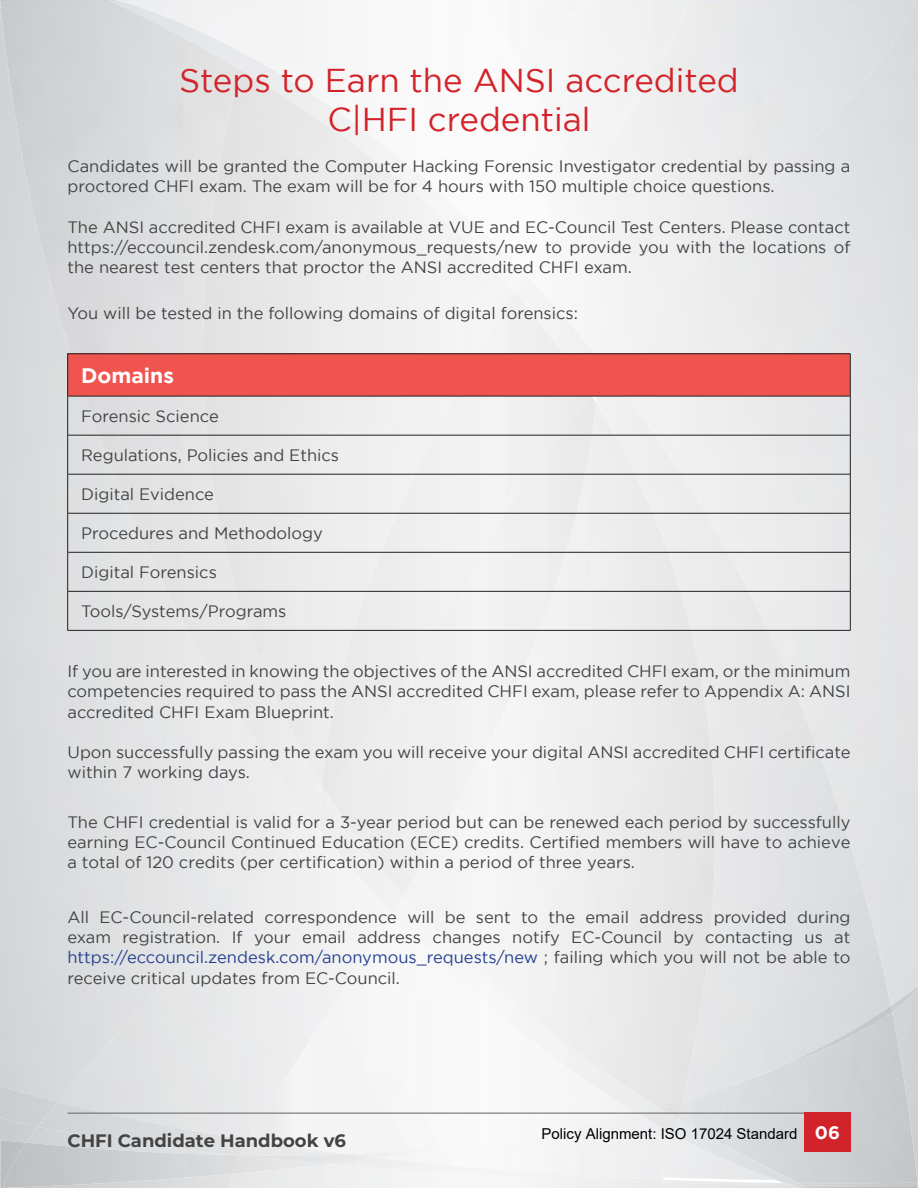
<style>
.page{position:relative;width:918px;height:1188px;background:#fff}
.page>*{position:absolute;margin:0;border:0;box-sizing:border-box;transform-origin:0 0}
.t1{font:33px/39.6px "Gotham";color:#d2232a;text-align:center}
.t2{font:700 21px "Gotham";color:#fff}
.t3{font:700 18px "Montserrat";color:#434343}
.t4{font:700 18px "Gotham";color:#fff}
.t5{font:16.5px/20.2px "Gotham";color:#434343;text-align:justify}
.t6{font:15px "Arial";color:#000}
.s1{color:#25408f}
</style>
<div class="page">
<div style="left:1px;top:0;width:514px;height:785px;background:#f0f0f0"></div>
<img style="left:48px;top:1px;width:274px;height:799px">
<div style="left:0;top:270px;width:99px;height:816px;background:#d8dbdd"></div>
<div style="left:96px;top:429px;width:52px;height:387px;background:#e1e3e3"></div>
<div style="left:145px;top:547px;width:52px;height:269px;background:#e6e6e7"></div>
<div style="left:194px;top:643px;width:51px;height:173px;background:#eae9ea"></div>
<div style="left:243px;top:723px;width:51px;height:93px;background:#ececec"></div>
<img style="left:292px;top:793px;width:17px;height:23px">
<div style="left:0;top:1px;width:48px;height:271px;background:#d0d3d5"></div>
<img style="left:108px;top:0;width:418px;height:293px">
<img style="left:111px;top:1px;width:5px;height:68px">
<img style="left:116px;top:0;width:410px;height:275px">
<img style="left:120px;top:1px;width:137px;height:52px">
<div style="left:327px;top:337px;width:264px;height:514px;background:#ededed"></div>
<img style="left:319px;top:793px;width:48px;height:36px">
<div style="left:339px;top:829px;width:28px;height:124px;background:#f3f3f3"></div>
<img style="left:309px;top:800px;width:12px;height:16px">
<img style="left:58px;top:816px;width:281px;height:286px">
<div style="left:551px;top:275px;width:28px;height:79px;background:#f6f6f6"></div>
<img style="left:445px;top:0;width:81px;height:235px">
<div style="left:403px;top:403px;width:193px;height:492px;background:#f1f1f1"></div>
<div style="left:367px;top:913px;width:267px;height:200px;background:#f5f5f5"></div>
<img style="left:339px;top:953px;width:103px;height:160px">
<img style="left:248px;top:995px;width:164px;height:155px">
<div style="left:596px;top:397px;width:175px;height:702px;background:#ececec"></div>
<img style="left:609px;top:0;width:309px;height:1006px">
<img style="left:579px;top:0;width:336px;height:372px">
<div style="left:479px;top:0;width:210px;height:193px;background:#f5f5f5"></div>
<img style="left:771px;top:1006px;width:120px;height:6px">
<img style="left:891px;top:986px;width:27px;height:26px">
<img style="left:464px;top:1111px;width:175px;height:4px">
<img style="left:639px;top:1109px;width:39px;height:10px">
<img style="left:678px;top:1012px;width:214px;height:170px">
<img style="left:674px;top:1119px;width:125px;height:55px">
<img style="left:658px;top:1132px;width:122px;height:42px">
<img style="left:892px;top:988px;width:26px;height:194px">
<img style="left:240px;top:1140px;width:106px;height:15px">
<div style="left:461px;top:1166px;width:202px;height:8px;background:#f4f4f4"></div>
<img style="left:328px;top:1158px;width:99px;height:6px">
<img style="left:1px;top:1140px;width:25px;height:48px">
<img style="left:3px;top:1143px;width:237px;height:31px">
<img style="left:232px;top:1156px;width:96px;height:8px">
<img style="left:3px;top:1174px;width:226px;height:14px">
<img style="left:473px;top:1174px;width:328px;height:14px">
<img style="left:439px;top:1171px;width:34px;height:9px">
<img style="left:461px;top:1174px;width:12px;height:6px">
<img style="left:229px;top:1174px;width:3px;height:14px">
<svg style="left:780px;top:1183px;width:29px;height:5px"></svg>
<svg style="left:897px;top:1183px;width:21px;height:5px"></svg>
<hr style="left:68px;top:1113px;width:782px;height:1px;background:#616162">
<div style="left:804px;top:1113px;width:46px;height:39px;background:#d2232a"></div>
<div style="left:68px;top:354px;width:782px;height:42px;background:#f0544f"></div>
<hr style="left:68px;top:354px;width:782px;height:1px;background:#212121">
<hr style="left:67px;top:354px;width:1px;height:42px;background:#212121">
<hr style="left:850px;top:354px;width:1px;height:42px;background:#212121">
<hr style="left:68px;top:396px;width:782px;height:1px;background:#212121">
<hr style="left:67px;top:396px;width:1px;height:39px;background:#212121">
<hr style="left:850px;top:396px;width:1px;height:39px;background:#212121">
<hr style="left:68px;top:435px;width:782px;height:1px;background:#212121">
<hr style="left:67px;top:435px;width:1px;height:39px;background:#212121">
<hr style="left:850px;top:435px;width:1px;height:39px;background:#212121">
<hr style="left:68px;top:474px;width:782px;height:1px;background:#212121">
<hr style="left:67px;top:474px;width:1px;height:39px;background:#212121">
<hr style="left:850px;top:474px;width:1px;height:39px;background:#212121">
<hr style="left:68px;top:513px;width:782px;height:1px;background:#212121">
<hr style="left:67px;top:513px;width:1px;height:39px;background:#212121">
<hr style="left:850px;top:513px;width:1px;height:39px;background:#212121">
<hr style="left:68px;top:552px;width:782px;height:1px;background:#212121">
<hr style="left:67px;top:552px;width:1px;height:39px;background:#212121">
<hr style="left:850px;top:552px;width:1px;height:39px;background:#212121">
<hr style="left:68px;top:591px;width:782px;height:1px;background:#212121">
<hr style="left:67px;top:592px;width:1px;height:38px;background:#212121">
<hr style="left:850px;top:592px;width:1px;height:38px;background:#212121">
<hr style="left:68px;top:630px;width:782px;height:1px;background:#212121">
<h1 class="t1" style="left:179px;top:60px;width:561px">Steps to Earn the ANSI accredited<br>C|HFI credential</h1>
<p class="t5" style="left:68px;top:156px;width:785px">Candidates will be granted the Computer Hacking Forensic Investigator credential by passing a proctored CHFI exam. The exam will be for 4 hours with 150 multiple choice questions.</p>
<p class="t5" style="left:67px;top:216px;width:785px">The ANSI accredited CHFI exam is available at VUE and EC-Council Test Centers. Please contact https://eccouncil.zendesk.com/anonymous_requests/new to provide you with the locations of the nearest test centers that proctor the ANSI accredited CHFI exam.</p>
<p class="t5" style="left:67px;top:303px;width:512px">You will be tested in the following domains of digital forensics:</p>
<p class="t2" style="left:81px;top:363px;width:94px">Domains</p>
<p class="t5" style="left:81px;top:405px;width:139px">Forensic Science</p>
<p class="t5" style="left:81px;top:444px;width:259px">Regulations, Policies and Ethics</p>
<p class="t5" style="left:81px;top:484px;width:134px">Digital Evidence</p>
<p class="t5" style="left:81px;top:523px;width:243px">Procedures and Methodology</p>
<p class="t5" style="left:81px;top:562px;width:137px">Digital Forensics</p>
<p class="t5" style="left:81px;top:601px;width:207px">Tools/Systems/Programs</p>
<p class="t5" style="left:67px;top:661px;width:785px">If you are interested in knowing the objectives of the ANSI accredited CHFI exam, or the minimum competencies required to pass the ANSI accredited CHFI exam, please refer to Appendix A: ANSI accredited CHFI Exam Blueprint.</p>
<p class="t5" style="left:67px;top:742px;width:785px">Upon successfully passing the exam you will receive your digital ANSI accredited CHFI certificate within 7 working days.</p>
<p class="t5" style="left:67px;top:811px;width:785px">The CHFI credential is valid for a 3-year period but can be renewed each period by successfully earning EC-Council Continued Education (ECE) credits. Certified members will have to achieve a total of 120 credits (per certification) within a period of three years.</p>
<p class="t5" style="left:67px;top:907px;width:785px">All EC-Council-related correspondence will be sent to the email address provided during exam registration. If your email address changes notify EC-Council by contacting us at <span class="s1">https://eccouncil.zendesk.com/anonymous_requests/new</span> ; failing which you will not be able to receive critical updates from EC-Council.</p>
<p class="t3" style="left:68px;top:1128px;width:280px">CHFI Candidate Handbook v6</p>
<p class="t6" style="left:542px;top:1123px;width:257px">Policy Alignment: ISO 17024 Standard</p>
<p class="t4" style="left:815px;top:1122px;width:27px">06</p>
</div>
